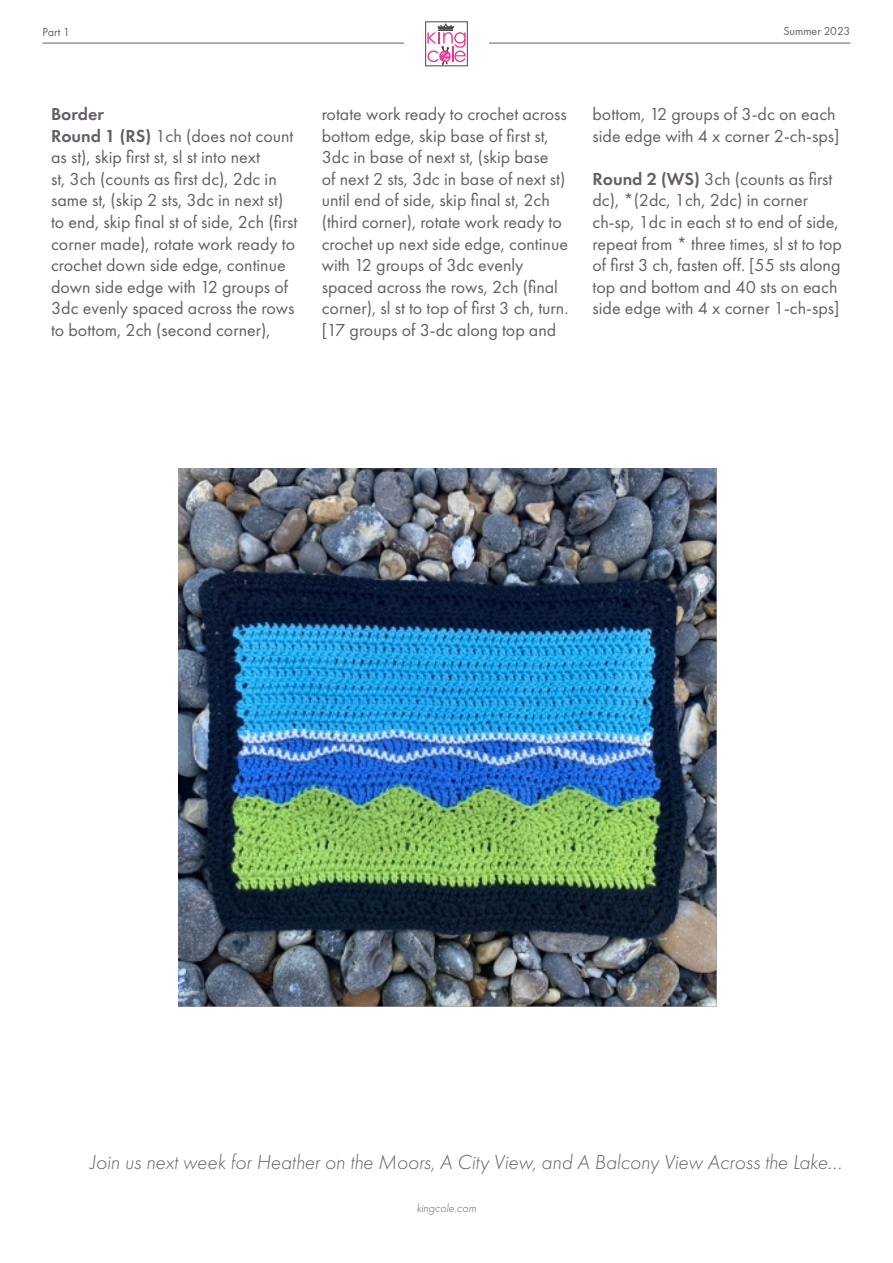
<style>
.page{position:relative;width:893px;height:1263px;background:#fff}
.page>*{position:absolute;margin:0;border:0;box-sizing:border-box;transform-origin:0 0}
.t1{font:italic 300 21px "Futura PT";color:#655e67}
.t2{font:18px/21.6px "Futura PT";color:#655e67}
.t3{font:600 18px "Futura PT";color:#655e67}
.t4{font:12px "Futura PT";color:#655e67}
.t5{font:italic 300 12px "Futura PT";color:#655e67}
.s1{font-weight:600}
</style>
<div class="page">
<div style="left:425px;top:21px;width:43px;height:45px;border:1px solid #45494a"></div>
<svg style="left:427px;top:23px;width:39px;height:43px"></svg>
<hr style="left:43px;top:43px;width:361px;height:1px;background:#655e67">
<hr style="left:489px;top:43px;width:361px;height:1px;background:#655e67">
<img style="left:178px;top:468px;width:539px;height:539px">
<p class="t4" style="left:43px;top:25px;width:29px">Part 1</p>
<p class="t4" style="left:783px;top:24px;width:68px">Summer 2023</p>
<p class="t3" style="left:51px;top:103px;width:54px">Border</p>
<p class="t2" style="left:51px;top:125px;width:248px"><span class="s1">Round 1 (RS)</span> 1ch (does not count as st), skip first st, sl st into next<br>st, 3ch (counts as first dc), 2dc in same st, (skip 2 sts, 3dc in next st) to end, skip final st of side, 2ch (first corner made), rotate work ready to crochet down side edge, continue down side edge with 12 groups of 3dc evenly spaced across the rows to bottom, 2ch (second corner),</p>
<p class="t2" style="left:322px;top:103px;width:248px">rotate work ready to crochet across bottom edge, skip base of first st, 3dc in base of next st, (skip base<br>of next 2 sts, 3dc in base of next st) until end of side, skip final st, 2ch (third corner), rotate work ready to crochet up next side edge, continue with 12 groups of 3dc evenly spaced across the rows, 2ch (final corner), sl st to top of first 3 ch, turn. [17 groups of 3-dc along top and</p>
<p class="t2" style="left:592px;top:103px;width:248px">bottom, 12 groups of 3-dc on each side edge with 4 x corner 2-ch-sps]</p>
<p class="t2" style="left:592px;top:168px;width:251px"><span class="s1">Round 2 (WS)</span> 3ch (counts as first dc), *(2dc, 1ch, 2dc) in corner ch-sp, 1dc in each st to end of side, repeat from * three times, sl st to top of first 3 ch, fasten off. [55 sts along top and bottom and 40 sts on each side edge with 4 x corner 1-ch-sps]</p>
<p class="t1" style="left:90px;top:1150px;width:753px">Join us next week for Heather on the Moors, A City View, and A Balcony View Across the Lake...</p>
<p class="t5" style="left:417px;top:1201px;width:61px">kingcole.com</p>
</div>
